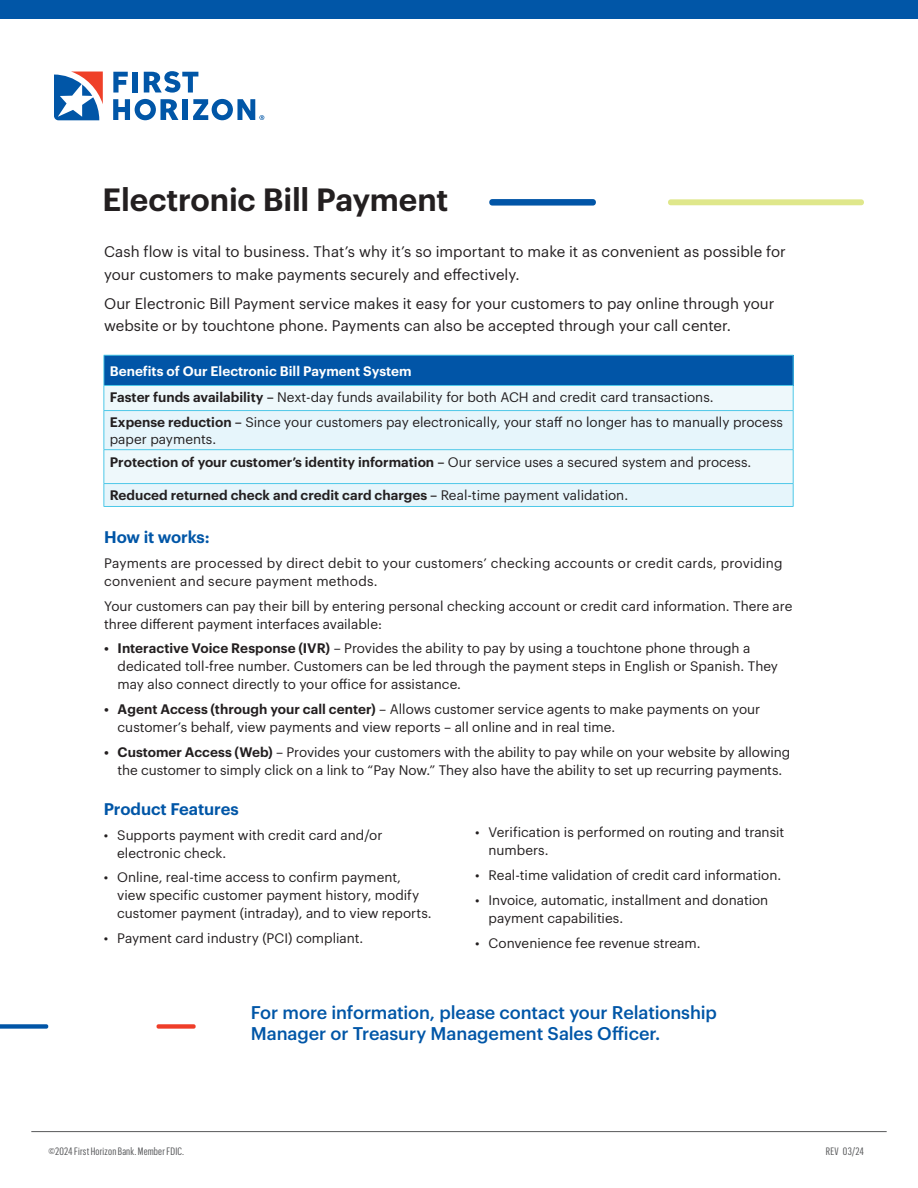
<style>
.page{position:relative;width:918px;height:1188px;background:#fff}
.page>*{position:absolute;margin:0;border:0;box-sizing:border-box;transform-origin:0 0}
.t1{font:600 31.5px "Graphik";letter-spacing:-.005em;color:#231f20}
.t2{font:500 18px/21px "Graphik";letter-spacing:-.005em;color:#0156a7}
.t3{font:600 16.5px "Graphik";letter-spacing:-.01em;color:#0156a7}
.t4{font:15px/22.5px "Graphik";color:#231f20}
.t5{font:13.5px/18px "Graphik";color:#231f20}
.t6{font:600 13.5px "Graphik";color:#231f20}
.t7{font:10.5px "Graphik X Cond";letter-spacing:.02em;color:#57585a}
.s1{font-weight:600;color:#fff}
.s2{font-weight:600}
.s3{font-weight:500}
.s4{font-weight:400}
</style>
<div class="page">
<svg style="left:668px;top:199px;width:196px;height:6px"></svg>
<svg style="left:489px;top:199px;width:107px;height:7px"></svg>
<svg style="left:113px;top:72px;width:15px;height:21px"></svg>
<div style="left:133px;top:72px;width:5px;height:21px;background:#0156a7"></div>
<svg style="left:144px;top:71px;width:54px;height:22px"></svg>
<svg style="left:54px;top:72px;width:49px;height:48px"></svg>
<div style="left:182px;top:99px;width:6px;height:21px;background:#0156a7"></div>
<svg style="left:113px;top:99px;width:65px;height:21px"></svg>
<svg style="left:193px;top:99px;width:71px;height:21px"></svg>
<div style="left:0;top:0;width:918px;height:18px;background:#0156a7"></div>
<svg style="left:156px;top:1024px;width:40px;height:5px"></svg>
<svg style="left:0;top:1024px;width:49px;height:5px"></svg>
<div style="left:104px;top:355px;width:689px;height:30px;background:#0155a7"></div>
<div style="left:105px;top:386px;width:688px;height:24px;background:#eef8fb"></div>
<div style="left:105px;top:411px;width:688px;height:95px;background:#e6f5fb"></div>
<hr style="left:104px;top:355px;width:689px;height:1px;background:#4ec8e8">
<hr style="left:104px;top:355px;width:1px;height:30px;background:#4ec8e8">
<hr style="left:793px;top:355px;width:1px;height:30px;background:#4ec8e8">
<hr style="left:104px;top:385px;width:689px;height:1px;background:#4ec8e8">
<svg style="left:104px;top:386px;width:1px;height:24px"></svg>
<svg style="left:793px;top:386px;width:1px;height:24px"></svg>
<hr style="left:104px;top:410px;width:689px;height:1px;background:#4ec8e8">
<hr style="left:104px;top:411px;width:1px;height:38px;background:#4ec8e8">
<hr style="left:793px;top:411px;width:1px;height:38px;background:#4ec8e8">
<hr style="left:104px;top:449px;width:689px;height:1px;background:#4ec8e8">
<hr style="left:104px;top:450px;width:1px;height:33px;background:#4ec8e8">
<hr style="left:793px;top:450px;width:1px;height:33px;background:#4ec8e8">
<hr style="left:104px;top:483px;width:689px;height:1px;background:#4ec8e8">
<svg style="left:104px;top:484px;width:1px;height:22px"></svg>
<svg style="left:793px;top:484px;width:1px;height:22px"></svg>
<hr style="left:104px;top:506px;width:689px;height:1px;background:#4ec8e8">
<hr style="left:31px;top:1131px;width:856px;height:1px;background:#57585a">
<h1 class="t1" style="left:103px;top:176px;width:347px">Electronic Bill Payment</h1>
<p class="t4" style="left:104px;top:239px;width:683px">Cash flow is vital to business. That’s why it’s so important to make it as convenient as possible for your customers to make payments securely and effectively.</p>
<p class="t4" style="left:104px;top:291px;width:672px">Our Electronic Bill Payment service makes it easy for your customers to pay online through your website or by touchtone phone. Payments can also be accepted through your call center.</p>
<p class="t5" style="left:110px;top:357px;width:605px;line-height:26.5px"><span class="s1">Benefits of Our Electronic Bill Payment System<br></span><span class="s2">Faster funds availability</span> <span class="s3">–</span> Next-day funds availability for both ACH and credit card transactions.</p>
<p class="t5" style="left:110px;top:413px;width:675px;line-height:16.2px"><span class="s2">Expense reduction</span> <span class="s3">–</span> Since your customers pay electronically, your staff no longer has to manually process paper payments.</p>
<p class="t6" style="left:110px;top:451px;width:643px">Protection of your customer’s identity information <span class="s3">–</span> <span class="s4">Our service uses a secured system and process.</span></p>
<p class="t6" style="left:110px;top:485px;width:520px">Reduced returned check and credit card charges <span class="s3">–</span> <span class="s4">Real-time payment validation.</span></p>
<p class="t3" style="left:104px;top:524px;width:107px">How it works:</p>
<p class="t5" style="left:104px;top:553px;width:680px">Payments are processed by direct debit to your customers’ checking accounts or credit cards, providing convenient and secure payment methods.</p>
<p class="t5" style="left:104px;top:596px;width:690px">Your customers can pay their bill by entering personal checking account or credit card information. There are three different payment interfaces available:</p>
<p class="t5" style="left:118px;top:638px;width:662px;text-indent:-14px"><span class="s2">• Interactive Voice Response (IVR)</span> – Provides the ability to pay by using a touchtone phone through a dedicated toll-free number. Customers can be led through the payment steps in English or Spanish. They may also connect directly to your office for assistance.</p>
<p class="t5" style="left:118px;top:699px;width:644px;text-indent:-14px"><span class="s2">• Agent Access (through your call center)</span> – Allows customer service agents to make payments on your customer’s behalf, view payments and view reports – all online and in real time.</p>
<p class="t5" style="left:104px;top:742px;width:688px;text-align:center"><span class="s2">• Customer Access (Web)</span> – Provides your customers with the ability to pay while on your website by allowing the customer to simply click on a link to “Pay Now.” They also have the ability to set up recurring payments.</p>
<p class="t3" style="left:104px;top:796px;width:137px">Product Features</p>
<p class="t5" style="left:117px;top:825px;width:267px;text-indent:-14px">• Supports payment with credit card and/or electronic check.</p>
<p class="t5" style="left:117px;top:867px;width:316px;text-indent:-14px">• Online, real-time access to confirm payment, view specific customer payment history, modify customer payment (intraday), and to view reports.</p>
<p class="t5" style="left:104px;top:928px;width:261px">• Payment card industry (PCI) compliant.</p>
<p class="t5" style="left:489px;top:822px;width:297px;text-indent:-13px">• Verification is performed on routing and transit numbers.</p>
<p class="t5" style="left:475px;top:865px;width:308px">• Real-time validation of credit card information.</p>
<p class="t5" style="left:489px;top:890px;width:281px;text-indent:-13px">• Invoice, automatic, installment and donation payment capabilities.</p>
<p class="t5" style="left:475px;top:933px;width:227px">• Convenience fee revenue stream.</p>
<h2 class="t2" style="left:251px;top:1000px;width:468px">For more information, please contact your Relationship<br>Manager or Treasury Management Sales Officer.</h2>
<p class="t7" style="left:48px;top:1144px;width:137px">©2024 First Horizon Bank. Member FDIC.</p>
<p class="t7" style="left:826px;top:1144px;width:40px">REV 03/24</p>
</div>
